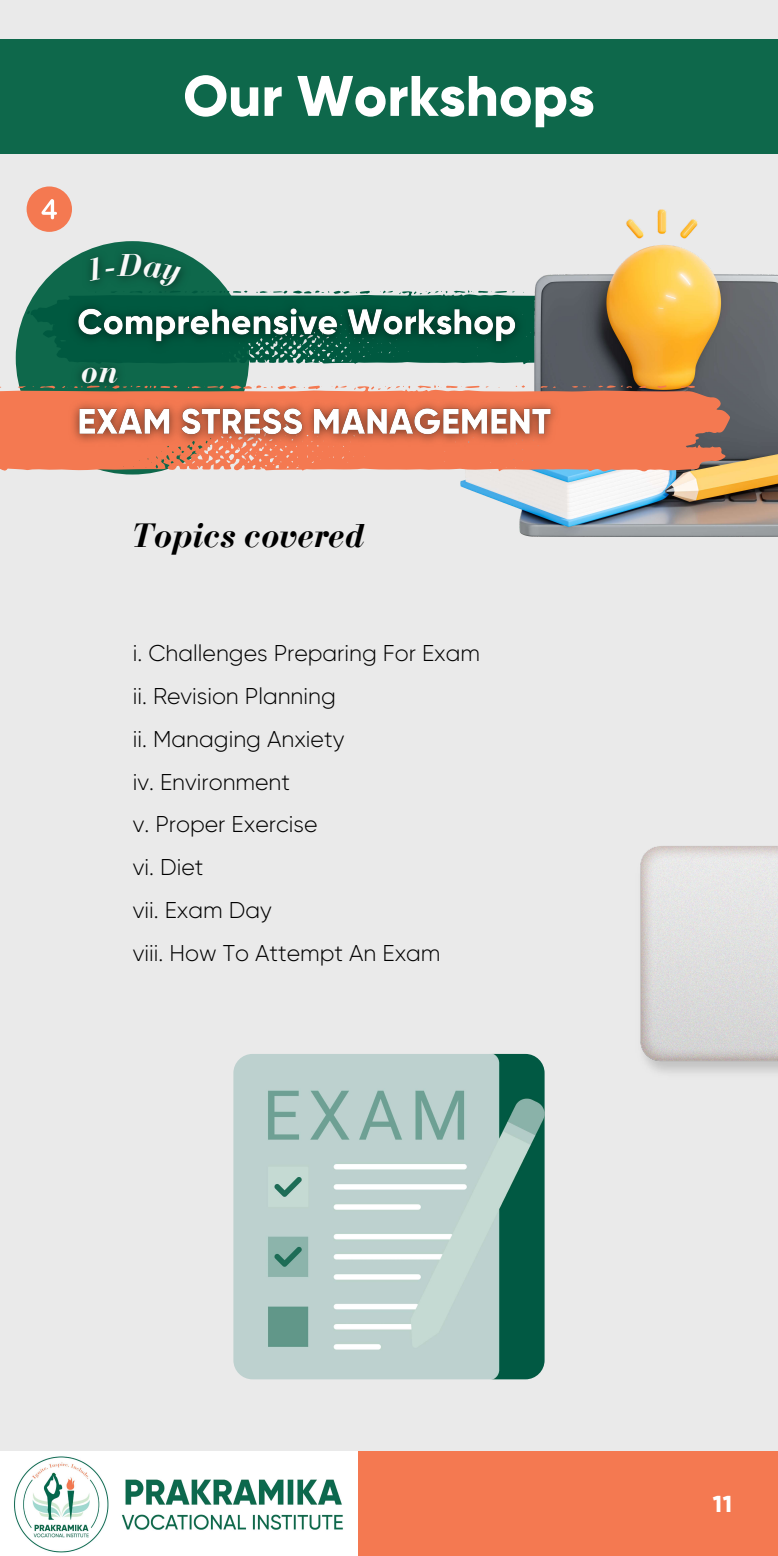
<style>
.page{position:relative;width:778px;height:1556px;background:#fff}
.page>*{position:absolute;margin:0;border:0;box-sizing:border-box;transform-origin:0 0}
.t1{font:800 57px "Gilroy";color:#fff}
.t2{font:italic 700 35.04px "Bodoni";color:#000}
.t3{font:800 23.1px "Gilroy";color:#fff}
.t4{font:300 22.83px/42.8px "Gilroy";color:#000}
</style>
<div class="page">
<div style="left:0;top:0;width:778px;height:1555px;background:#eaeaea"></div>
<div style="left:0;top:39px;width:778px;height:115px;background:#0e684b"></div>
<div style="left:0;top:1451px;width:778px;height:104px;background:#f47951"></div>
<img style="left:0;top:1451px;width:358px;height:104px">
<div style="left:16px;top:241px;width:233px;height:233px;background:#0e684b;border-radius:50%"></div>
<svg style="left:27px;top:290px;width:432px;height:68px"></svg>
<img style="left:459px;top:209px;width:319px;height:328px">
<svg style="left:0;top:384px;width:730px;height:89px;background:#e2805e"></svg>
<img style="left:233px;top:1053px;width:311px;height:326px;border-radius:19px">
<div style="left:27px;top:186px;width:45px;height:46px;background:#f47951;border-radius:50%"></div>
<svg style="left:41px;top:199px;width:16px;height:20px"></svg>
<img style="left:64px;top:295px;width:501px;height:156px">
<img style="left:69px;top:241px;width:129px;height:66px">
<img style="left:67px;top:352px;width:66px;height:47px">
<img style="left:640px;top:846px;width:138px;height:227px">
<svg style="left:86px;top:254px;width:95px;height:35px"></svg>
<svg style="left:82px;top:367px;width:36px;height:16px"></svg>
<h1 class="t1" style="left:183px;top:61px;width:413px">Our Workshops</h1>
<h2 class="t2" style="left:132px;top:514px;width:235px">Topics covered</h2>
<p class="t4" style="left:133px;top:632px;width:349px">i. Challenges Preparing For Exam ii. Revision Planning<br>ii. Managing Anxiety<br>iv. Environment<br>v. Proper Exercise<br>vi. Diet<br>vii. Exam Day<br>viii. How To Attempt An Exam</p>
<p class="t3" style="left:713px;top:1489px;width:21px">11</p>
</div>
